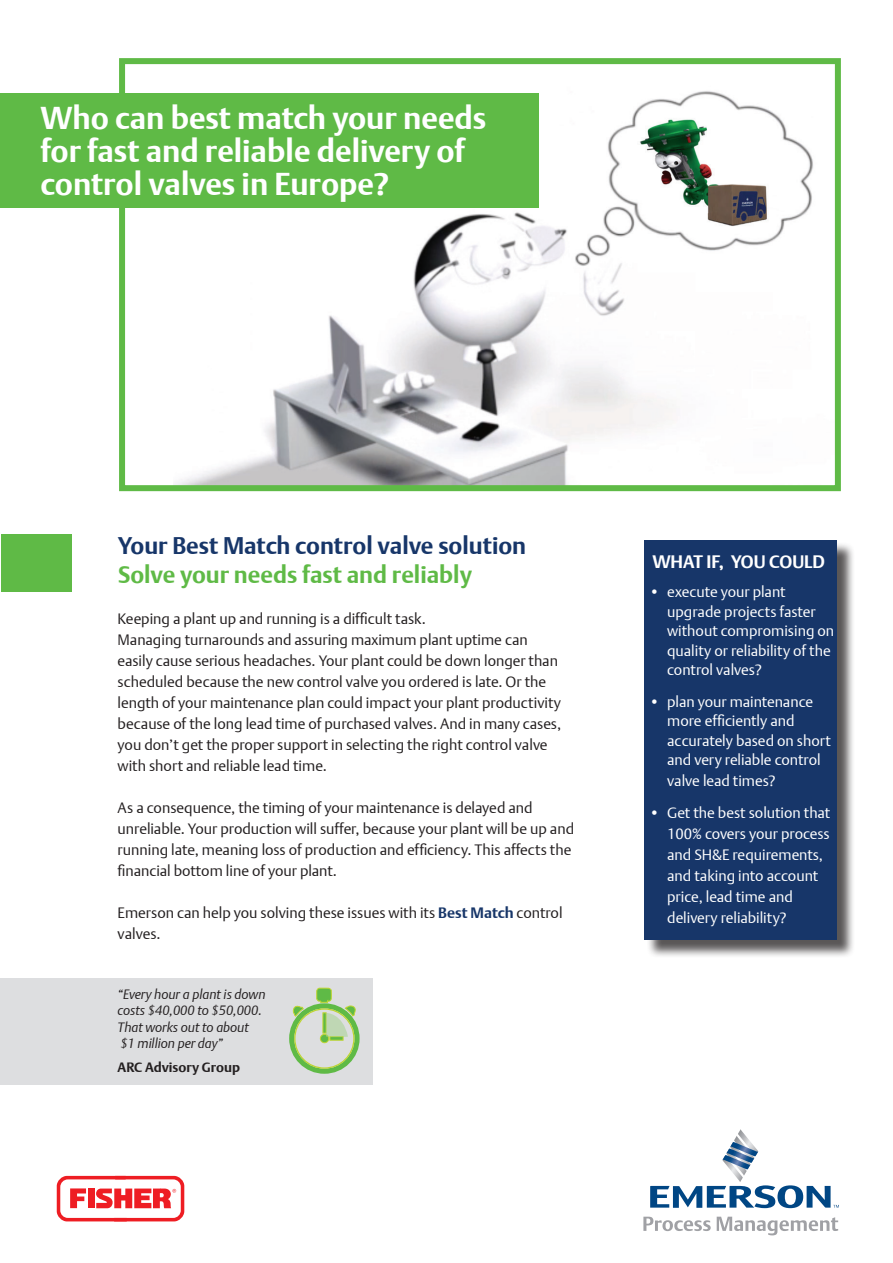
<style>
.page{position:relative;width:893px;height:1263px;background:#fff}
.page>*{position:absolute;margin:0;border:0;box-sizing:border-box;transform-origin:0 0}
.t1{font:700 31.5px/33px "DTL Argo T";color:#fff}
.t2{font:700 24px "DTL Argo T";color:#173669}
.t3{font:700 24px "DTL Argo T";color:#5fba46}
.t4{font:700 18px "DTL Argo T";color:#fff}
.t5{font:15px/21px "DTL Argo T Light";color:#231f20}
.t6{font:15px/19.5px "DTL Argo T Light";color:#fff}
.t7{font:italic 13.5px/16.2px "DTL Argo T Light";letter-spacing:-.005em;color:#231f20}
.t8{font:700 13.5px "DTL Argo T";color:#231f20}
.s1{font-family:"DTL Argo T";font-weight:700;color:#173669}
</style>
<div class="page">
<img style="left:174px;top:91px;width:639px;height:393px">
<div style="left:119px;top:58px;width:722px;height:433px;border:6px solid #5fba46"></div>
<div style="left:0;top:978px;width:372px;height:106px;background:#dddee0"></div>
<div style="left:647px;top:542px;width:209px;height:416px;background:#231f20;opacity:.75"></div>
<div style="left:644px;top:540px;width:193px;height:400px;background:#173669"></div>
<svg style="left:650px;top:1129px;width:189px;height:79px"></svg>
<svg style="left:643px;top:1217px;width:68px;height:14px"></svg>
<svg style="left:717px;top:1217px;width:121px;height:18px"></svg>
<div style="left:0;top:94px;width:539px;height:114px;background:#5fba46"></div>
<div style="left:1px;top:534px;width:71px;height:58px;background:#5fba46"></div>
<svg style="left:57px;top:1176px;width:127px;height:45px"></svg>
<div style="left:289px;top:1003px;width:71px;height:71px;border:5px solid #5fba46;border-radius:50%"></div>
<div style="left:294px;top:1008px;width:61px;height:61px;border:1px solid #bed530;border-radius:50%"></div>
<svg style="left:292px;top:1005px;width:12px;height:12px"></svg>
<div style="left:320px;top:1034px;width:9px;height:9px;background:#5fba46;border-radius:50%"></div>
<div style="left:320px;top:1034px;width:9px;height:9px;border:1px solid #bed530;border-radius:50%"></div>
<svg style="left:330px;top:1037px;width:13px;height:3px"></svg>
<svg style="left:316px;top:988px;width:42px;height:49px"></svg>
<h1 class="t1" style="left:40px;top:101px;width:448px">Who can best match your needs for fast and reliable delivery of control valves in Europe?</h1>
<h2 class="t2" style="left:118px;top:532px;width:410px">Your Best Match control valve solution</h2>
<h2 class="t3" style="left:118px;top:560px;width:356px">Solve your needs fast and reliably</h2>
<p class="t5" style="left:118px;top:608px;width:445px">Keeping a plant up and running is a difficult task.<br>Managing turnarounds and assuring maximum plant uptime can easily cause serious headaches. Your plant could be down longer than scheduled because the new control valve you ordered is late. Or the length of your maintenance plan could impact your plant productivity because of the long lead time of purchased valves. And in many cases, you don’t get the proper support in selecting the right control valve with short and reliable lead time.</p>
<p class="t5" style="left:118px;top:797px;width:458px">As a consequence, the timing of your maintenance is delayed and unreliable. Your production will suffer, because your plant will be up and running late, meaning loss of production and efficiency. This affects the financial bottom line of your plant.</p>
<p class="t5" style="left:118px;top:902px;width:446px">Emerson can help you solving these issues with its <span class="s1">Best Match</span> control valves.</p>
<p class="t7" style="left:118px;top:986px;width:149px">“Every hour a plant is down costs $40,000 to $50,000.<br>That works out to about $1 million per day”</p>
<p class="t8" style="left:118px;top:1059px;width:124px">ARC Advisory Group</p>
<p class="t4" style="left:652px;top:551px;width:174px">WHAT IF, YOU COULD</p>
<p class="t6" style="left:667px;top:582px;width:169px;text-indent:-18px">• execute your plant upgrade projects faster without compromising on quality or reliability of the control valves?</p>
<p class="t6" style="left:667px;top:692px;width:165px;text-indent:-18px">• plan your maintenance more efficiently and accurately based on short and very reliable control</p>
<p class="t6" style="left:667px;top:771px;width:110px">valve lead times?</p>
<p class="t6" style="left:667px;top:802px;width:165px;line-height:21px;text-indent:-18px">• Get the best solution that<br>100% covers your process and SH&amp;E requirements, and taking into account price, lead time and delivery reliability?</p>
</div>
